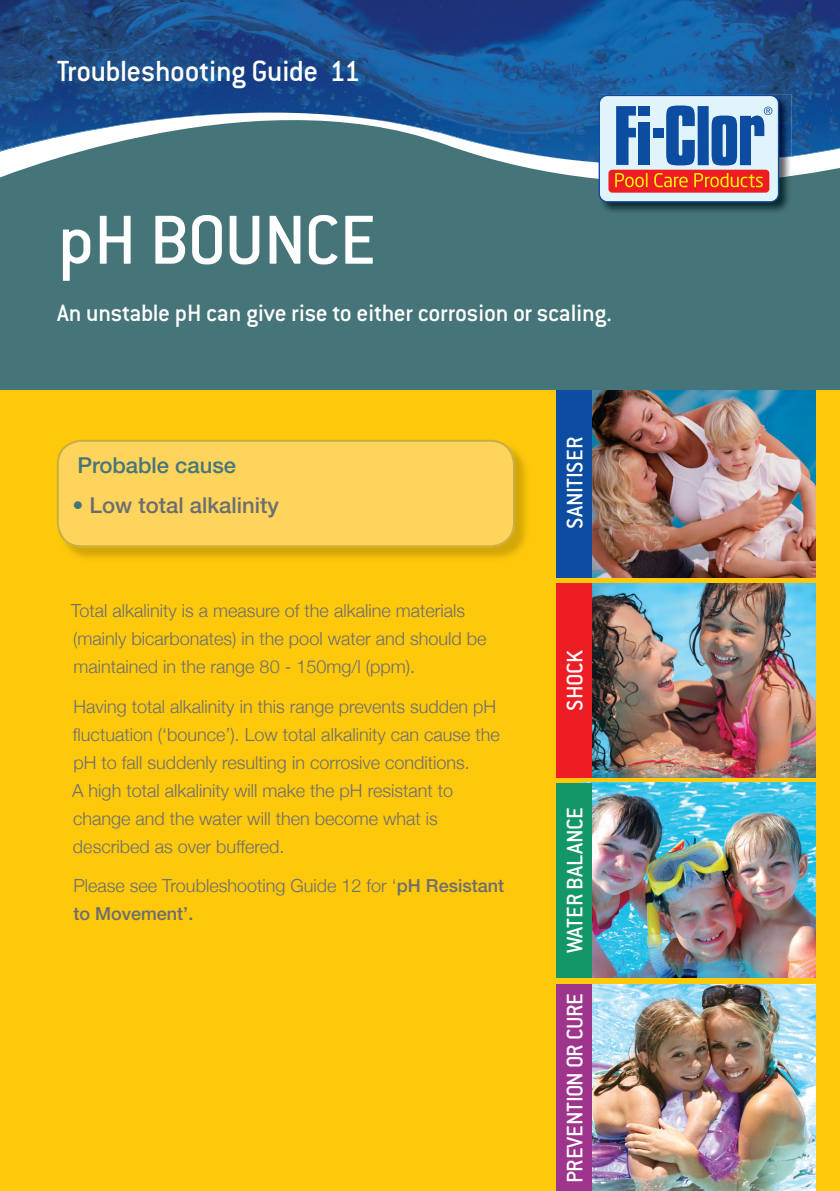
<style>
.page{position:relative;width:840px;height:1191px;background:#fff}
.page>*{position:absolute;margin:0;border:0;box-sizing:border-box;transform-origin:0 0}
.t1{font:500 76px "Conduit ITC";letter-spacing:-.01em;color:#fff}
.t2{font:500 32px "Conduit ITC";letter-spacing:-.015em;color:#fff}
.t3{font:500 26px "Conduit OSITC";letter-spacing:-.01em;color:#fff}
.t4{font:500 24.6px "Conduit ITC";letter-spacing:-.01em;color:#fff}
.t5{font:500 22px "Helvetica Neue";color:#6c6d70}
.t6{font:500 22px "Helvetica Neue";color:#467579}
.t7{font:300 18px/28px "Helvetica Neue";color:#6c6d70}
.s1{color:#467579}
.s2{font-weight:500}
</style>
<div class="page">
<div style="left:0;top:387px;width:839px;height:804px;background:#fec80b"></div>
<img style="left:591px;top:390px;width:223px;height:187px">
<img style="left:591px;top:583px;width:223px;height:194px">
<img style="left:591px;top:783px;width:223px;height:194px">
<img style="left:591px;top:984px;width:223px;height:207px">
<div style="left:556px;top:388px;width:35px;height:189px;background:#0d4da1"></div>
<div style="left:556px;top:583px;width:35px;height:194px;background:#ee1d23"></div>
<div style="left:556px;top:783px;width:35px;height:194px;background:#139766"></div>
<div style="left:556px;top:984px;width:35px;height:207px;background:#9f348d"></div>
<div style="left:0;top:92px;width:839px;height:298px;background:#467579"></div>
<img style="left:0;top:0;width:839px;height:95px">
<img style="left:67px;top:450px;width:459px;height:108px">
<div style="left:57px;top:440px;width:457px;height:107px;background:#fed45d"></div>
<svg style="left:0;top:95px;width:839px;height:107px"></svg>
<h2 class="t2" style="left:57px;top:52px;width:305px">Troubleshooting Guide 11</h2>
<h1 class="t1" style="left:58px;top:194px;width:319px">pH BOUNCE</h1>
<h3 class="t3" style="left:57px;top:297px;width:556px">An unstable pH can give rise to either corrosion or scaling.</h3>
<p class="t6" style="left:77px;top:452px;width:160px">Probable cause</p>
<p class="t5" style="left:72px;top:492px;width:208px"><span class="s1">•</span> Low total alkalinity</p>
<p class="t7" style="left:71px;top:595px;width:416px">Total alkalinity is a measure of the alkaline materials (mainly bicarbonates) in the pool water and should be maintained in the range 80 - 150mg/l (ppm).</p>
<p class="t7" style="left:72px;top:691px;width:429px">Having total alkalinity in this range prevents sudden pH fluctuation (‘bounce’). Low total alkalinity can cause the pH to fall suddenly resulting in corrosive conditions.<br>A high total alkalinity will make the pH resistant to change and the water will then become what is described as over buffered.</p>
<p class="t7" style="left:73px;top:870px;width:432px">Please see Troubleshooting Guide 12 for ‘<span class="s2">pH Resistant to Movement’.</span></p>
<h3 class="t4" style="left:559px;top:529px;width:93px;rotate:-90deg">SANITISER</h3>
<h3 class="t4" style="left:559px;top:710px;width:62px;rotate:-90deg">SHOCK</h3>
<h3 class="t4" style="left:559px;top:953px;width:148px;rotate:-90deg">WATER BALANCE</h3>
<h3 class="t4" style="left:559px;top:1183px;width:192px;rotate:-90deg">PREVENTION OR CURE</h3>
</div>
